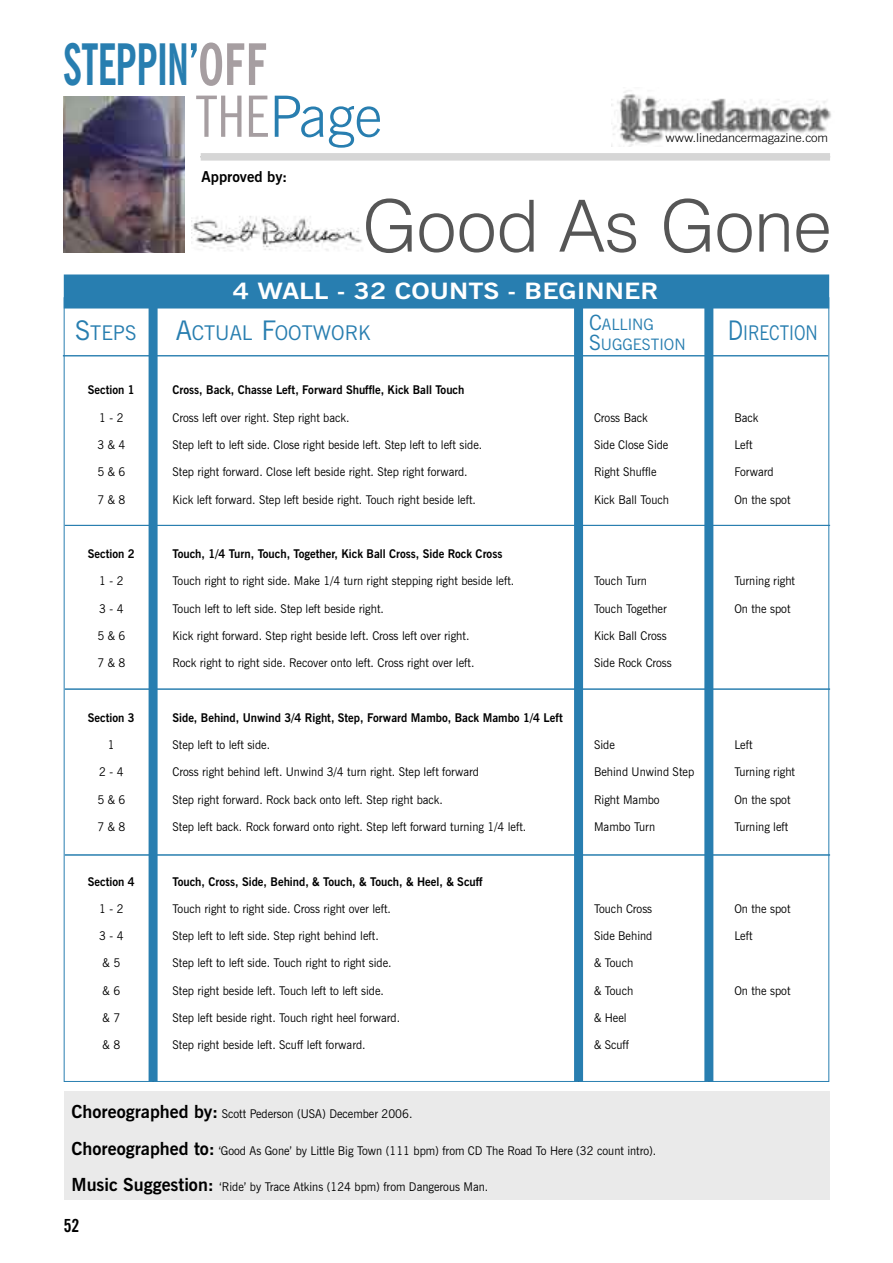
<style>
.page{position:relative;width:893px;height:1263px;background:#fff}
.page>*{position:absolute;margin:0;border:0;box-sizing:border-box;transform-origin:0 0}
.t1{font:300 72px "Swiss 721 BT";color:#565656}
.t2{font:700 condensed 57px/51.8px "News Gothic BT";letter-spacing:-.02em;color:#287eb0;scale:.76 1}
.t3{font:700 22.5px "News Gothic BT";color:#fff;scale:1.2 1}
.t4{font:20.25px "News Gothic BT";color:#287eb0}
.t5{font:20.25px "News Gothic BT";color:#287eb0;scale:.85 1}
.t6{font:700 condensed 18px "News Gothic BT";color:#000}
.t7{font:15.75px/19.5px "News Gothic BT";color:#287eb0}
.t8{font:700 15px "News Gothic BT";color:#000}
.t9{font:12px "News Gothic BT";color:#000;scale:.95 1}
.t10{font:700 12px "News Gothic BT";color:#000;scale:.95 1}
.t11{font:300 12px "News Gothic BT";letter-spacing:-.01em;color:#000;scale:1.08 1}
.s1{color:#a69ea1}
.s2{font-weight:400;color:#a69ea1}
.s3{font-weight:300;font-stretch:normal}
.s4{font-size:21px}
.s5{font-size:27px}
.s6{font-weight:700;font-size:18px}
</style>
<div class="page">
<img style="left:191px;top:216px;width:171px;height:35px">
<div style="left:149px;top:288px;width:9px;height:794px;background:#287eb0"></div>
<div style="left:574px;top:297px;width:9px;height:785px;background:#287eb0"></div>
<div style="left:704px;top:291px;width:9px;height:791px;background:#287eb0"></div>
<div style="left:65px;top:275px;width:763px;height:33px;background:#287eb0"></div>
<div style="left:64px;top:274px;width:765px;height:34px;border:2px solid #287eb0"></div>
<div style="left:64px;top:1091px;width:765px;height:108px;background:#eaeaea"></div>
<div style="left:201px;top:153px;width:629px;height:8px;background:#d6d6d6"></div>
<img style="left:611px;top:90px;width:220px;height:57px">
<img style="left:63px;top:97px;width:122px;height:155px">
<hr style="left:65px;top:525px;width:765px;height:1px;background:#287eb0">
<hr style="left:63px;top:355px;width:765px;height:1px;background:#287eb0">
<hr style="left:65px;top:689px;width:765px;height:1px;background:#287eb0">
<hr style="left:65px;top:854px;width:765px;height:1px;background:#287eb0">
<h2 class="t2" style="left:196px;top:38px;width:247px;text-indent:-133px">STEPPIN’<span class="s1">OFF<br></span><span class="s2">THE</span><span class="s3">Page</span></h2>
<p class="t8" style="left:202px;top:168px;width:87px">Approved by:</p>
<p class="t11" style="left:666px;top:131px;width:152px">www.linedancermagazine.com</p>
<h1 class="t1" style="left:362px;top:182px;width:471px">Good As Gone</h1>
<h3 class="t3" style="left:233px;top:277px;width:356px">4 WALL - 32 COUNTS - BEGINNER</h3>
<h3 class="t7" style="left:589px;top:315px;width:98px"><span class="s4">C</span>ALLING<br><span class="s4">S</span>UGGESTION</h3>
<h3 class="t4" style="left:75px;top:321px;width:63px"><span class="s5">S</span>TEPS</h3>
<h3 class="t4" style="left:176px;top:321px;width:196px"><span class="s5">A</span>CTUAL <span class="s5">F</span>OOTWORK</h3>
<h3 class="t5" style="left:728px;top:320px;width:107px"><span class="s5">D</span>IRECTION</h3>
<p class="t10" style="left:88px;top:383px;width:51px">Section 1</p>
<p class="t10" style="left:173px;top:383px;width:309px">Cross, Back, Chasse Left, Forward Shuffle, Kick Ball Touch</p>
<p class="t9" style="left:99px;top:410px;width:27px">1 - 2</p>
<p class="t9" style="left:173px;top:410px;width:188px">Cross left over right. Step right back.</p>
<p class="t9" style="left:594px;top:410px;width:58px">Cross Back</p>
<p class="t9" style="left:734px;top:410px;width:27px">Back</p>
<p class="t9" style="left:97px;top:437px;width:31px">3 &amp; 4</p>
<p class="t9" style="left:173px;top:437px;width:328px">Step left to left side. Close right beside left. Step left to left side.</p>
<p class="t9" style="left:594px;top:437px;width:80px">Side Close Side</p>
<p class="t9" style="left:734px;top:437px;width:21px">Left</p>
<p class="t9" style="left:97px;top:465px;width:31px">5 &amp; 6</p>
<p class="t9" style="left:173px;top:465px;width:312px">Step right forward. Close left beside right. Step right forward.</p>
<p class="t9" style="left:594px;top:465px;width:67px">Right Shuffle</p>
<p class="t9" style="left:734px;top:465px;width:43px">Forward</p>
<p class="t9" style="left:97px;top:492px;width:31px">7 &amp; 8</p>
<p class="t9" style="left:173px;top:492px;width:321px">Kick left forward. Step left beside right. Touch right beside left.</p>
<p class="t9" style="left:594px;top:492px;width:80px">Kick Ball Touch</p>
<p class="t9" style="left:734px;top:492px;width:61px">On the spot</p>
<p class="t10" style="left:88px;top:547px;width:51px">Section 2</p>
<p class="t10" style="left:173px;top:547px;width:349px">Touch, 1/4 Turn, Touch, Together, Kick Ball Cross, Side Rock Cross</p>
<p class="t9" style="left:99px;top:574px;width:27px">1 - 2</p>
<p class="t9" style="left:173px;top:574px;width:361px">Touch right to right side. Make 1/4 turn right stepping right beside left.</p>
<p class="t9" style="left:594px;top:574px;width:57px">Touch Turn</p>
<p class="t9" style="left:734px;top:574px;width:65px">Turning right</p>
<p class="t9" style="left:99px;top:601px;width:27px">3 - 4</p>
<p class="t9" style="left:173px;top:601px;width:224px">Touch left to left side. Step left beside right.</p>
<p class="t9" style="left:594px;top:601px;width:78px">Touch Together</p>
<p class="t9" style="left:734px;top:601px;width:61px">On the spot</p>
<p class="t9" style="left:97px;top:628px;width:31px">5 &amp; 6</p>
<p class="t9" style="left:173px;top:628px;width:314px">Kick right forward. Step right beside left. Cross left over right.</p>
<p class="t9" style="left:594px;top:628px;width:78px">Kick Ball Cross</p>
<p class="t9" style="left:97px;top:656px;width:31px">7 &amp; 8</p>
<p class="t9" style="left:173px;top:656px;width:319px">Rock right to right side. Recover onto left. Cross right over left.</p>
<p class="t9" style="left:594px;top:656px;width:83px">Side Rock Cross</p>
<p class="t10" style="left:88px;top:710px;width:51px">Section 3</p>
<p class="t10" style="left:173px;top:710px;width:412px">Side, Behind, Unwind 3/4 Right, Step, Forward Mambo, Back Mambo 1/4 Left</p>
<p class="t9" style="left:108px;top:738px;width:9px">1</p>
<p class="t9" style="left:173px;top:738px;width:104px">Step left to left side.</p>
<p class="t9" style="left:594px;top:738px;width:23px">Side</p>
<p class="t9" style="left:734px;top:738px;width:21px">Left</p>
<p class="t9" style="left:99px;top:765px;width:27px">2 - 4</p>
<p class="t9" style="left:173px;top:765px;width:324px">Cross right behind left. Unwind 3/4 turn right. Step left forward</p>
<p class="t9" style="left:594px;top:765px;width:107px">Behind Unwind Step</p>
<p class="t9" style="left:734px;top:765px;width:65px">Turning right</p>
<p class="t9" style="left:97px;top:792px;width:31px">5 &amp; 6</p>
<p class="t9" style="left:173px;top:792px;width:286px">Step right forward. Rock back onto left. Step right back.</p>
<p class="t9" style="left:594px;top:792px;width:71px">Right Mambo</p>
<p class="t9" style="left:734px;top:792px;width:61px">On the spot</p>
<p class="t9" style="left:97px;top:819px;width:31px">7 &amp; 8</p>
<p class="t9" style="left:173px;top:819px;width:374px">Step left back. Rock forward onto right. Step left forward turning 1/4 left.</p>
<p class="t9" style="left:594px;top:819px;width:66px">Mambo Turn</p>
<p class="t9" style="left:734px;top:819px;width:58px">Turning left</p>
<p class="t10" style="left:88px;top:874px;width:51px">Section 4</p>
<p class="t10" style="left:173px;top:874px;width:328px">Touch, Cross, Side, Behind, &amp; Touch, &amp; Touch, &amp; Heel, &amp; Scuff</p>
<p class="t9" style="left:99px;top:901px;width:27px">1 - 2</p>
<p class="t9" style="left:173px;top:901px;width:231px">Touch right to right side. Cross right over left.</p>
<p class="t9" style="left:594px;top:901px;width:63px">Touch Cross</p>
<p class="t9" style="left:734px;top:901px;width:61px">On the spot</p>
<p class="t9" style="left:99px;top:929px;width:27px">3 - 4</p>
<p class="t9" style="left:173px;top:929px;width:219px">Step left to left side. Step right behind left.</p>
<p class="t9" style="left:594px;top:929px;width:63px">Side Behind</p>
<p class="t9" style="left:734px;top:929px;width:21px">Left</p>
<p class="t9" style="left:103px;top:956px;width:20px">&amp; 5</p>
<p class="t9" style="left:173px;top:956px;width:232px">Step left to left side. Touch right to right side.</p>
<p class="t9" style="left:594px;top:956px;width:43px">&amp; Touch</p>
<p class="t9" style="left:103px;top:983px;width:20px">&amp; 6</p>
<p class="t9" style="left:173px;top:983px;width:224px">Step right beside left. Touch left to left side.</p>
<p class="t9" style="left:594px;top:983px;width:43px">&amp; Touch</p>
<p class="t9" style="left:734px;top:983px;width:61px">On the spot</p>
<p class="t9" style="left:103px;top:1010px;width:20px">&amp; 7</p>
<p class="t9" style="left:173px;top:1010px;width:241px">Step left beside right. Touch right heel forward.</p>
<p class="t9" style="left:594px;top:1010px;width:36px">&amp; Heel</p>
<p class="t9" style="left:103px;top:1038px;width:20px">&amp; 8</p>
<p class="t9" style="left:173px;top:1038px;width:205px">Step right beside left. Scuff left forward.</p>
<p class="t9" style="left:594px;top:1038px;width:38px">&amp; Scuff</p>
<p class="t9" style="left:71px;top:1107px;width:360px"><span class="s6">Choreographed by:</span> Scott Pederson (USA) December 2006.</p>
<p class="t9" style="left:71px;top:1143px;width:617px"><span class="s6">Choreographed to:</span> ‘Good As Gone’ by Little Big Town (111 bpm) from CD The Road To Here (32 count intro).</p>
<p class="t9" style="left:71px;top:1179px;width:440px"><span class="s6">Music Suggestion:</span> ‘Ride’ by Trace Atkins (124 bpm) from Dangerous Man.</p>
<h3 class="t6" style="left:64px;top:1215px;width:17px">52</h3>
</div>
